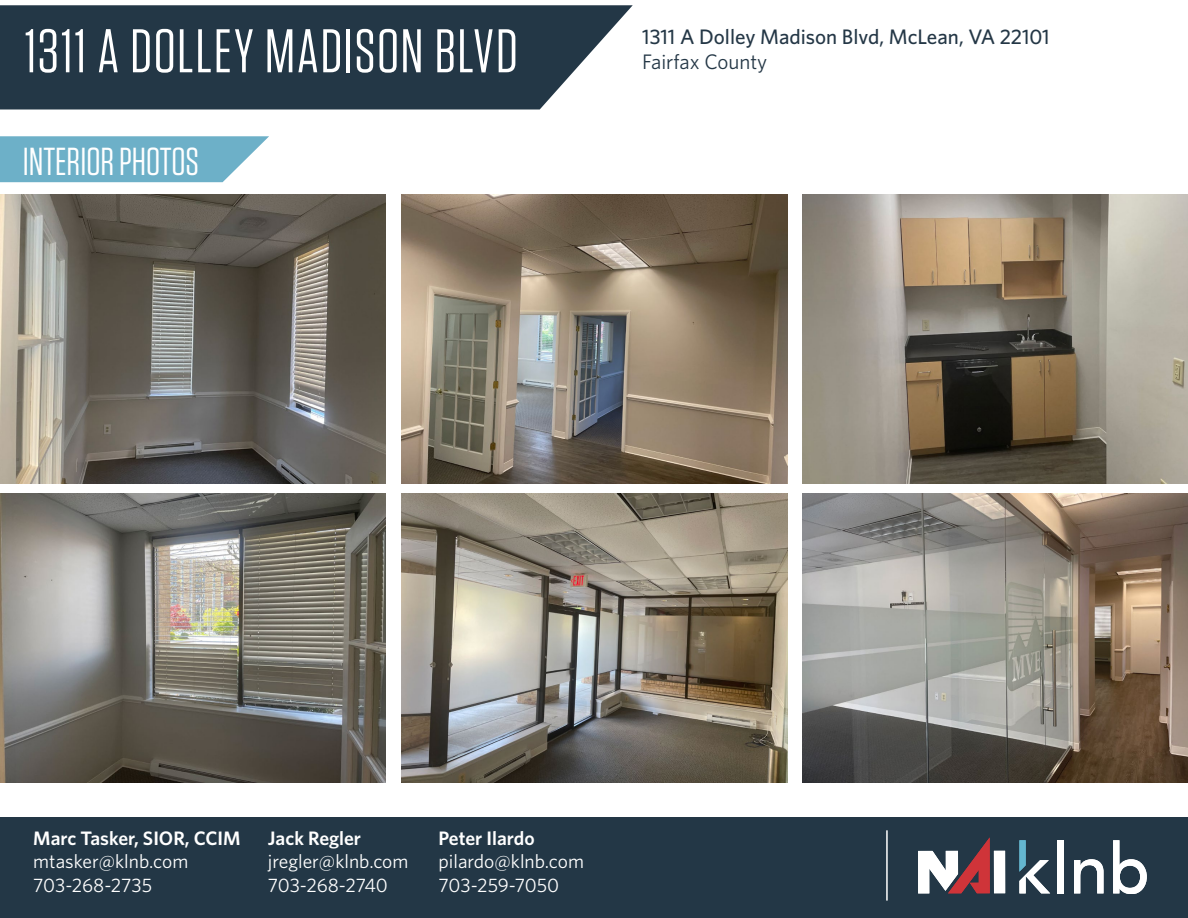
<style>
.page{position:relative;width:1188px;height:918px;background:#fff}
.page>*{position:absolute;margin:0;border:0;box-sizing:border-box;transform-origin:0 0}
.t1{font:61.5px "Tungsten";letter-spacing:.025em;color:#fff}
.t2{font:39px "Tungsten";color:#fff}
.t3{font:500 21px "Whitney";color:#243746}
.t4{font:21px "Whitney";color:#243746}
.t5{font:19.5px/23.4px "Whitney";color:#fff}
.t6{font:600 19.5px "Whitney";color:#fff}
</style>
<div class="page">
<img style="left:0;top:194px;width:386px;height:290px">
<img style="left:0;top:493px;width:386px;height:290px">
<img style="left:402px;top:194px;width:385px;height:290px">
<img style="left:402px;top:493px;width:385px;height:290px">
<img style="left:802px;top:194px;width:386px;height:290px">
<img style="left:802px;top:493px;width:386px;height:290px">
<svg style="left:0;top:136px;width:269px;height:46px;background:#7ab7cc"></svg>
<div style="left:0;top:817px;width:1188px;height:101px;background:#233746"></div>
<hr style="left:886px;top:830px;width:2px;height:71px;background:#fff">
<div style="left:994px;top:851px;width:11px;height:42px;background:#fff"></div>
<svg style="left:918px;top:837px;width:72px;height:56px"></svg>
<svg style="left:1019px;top:840px;width:31px;height:53px"></svg>
<div style="left:1057px;top:840px;width:6px;height:53px;background:#fff"></div>
<svg style="left:1074px;top:859px;width:30px;height:34px"></svg>
<svg style="left:1113px;top:840px;width:34px;height:54px"></svg>
<svg style="left:0;top:5px;width:633px;height:104px;background:#334653"></svg>
<h1 class="t1" style="left:25px;top:19px;width:495px">1311 A DOLLEY MADISON BLVD</h1>
<p class="t3" style="left:642px;top:23px;width:409px">1311 A Dolley Madison Blvd, McLean, VA 22101</p>
<p class="t4" style="left:642px;top:48px;width:127px">Fairfax County</p>
<h2 class="t2" style="left:23px;top:141px;width:178px">INTERIOR PHOTOS</h2>
<p class="t6" style="left:33px;top:825px;width:209px">Marc Tasker, SIOR, CCIM</p>
<p class="t5" style="left:33px;top:849px;width:157px">mtasker@klnb.com<br>703-268-2735</p>
<p class="t6" style="left:268px;top:825px;width:95px">Jack Regler</p>
<p class="t5" style="left:268px;top:849px;width:142px">jregler@klnb.com<br>703-268-2740</p>
<p class="t6" style="left:439px;top:825px;width:98px">Peter Ilardo</p>
<p class="t5" style="left:439px;top:849px;width:147px">pilardo@klnb.com<br>703-259-7050</p>
</div>
